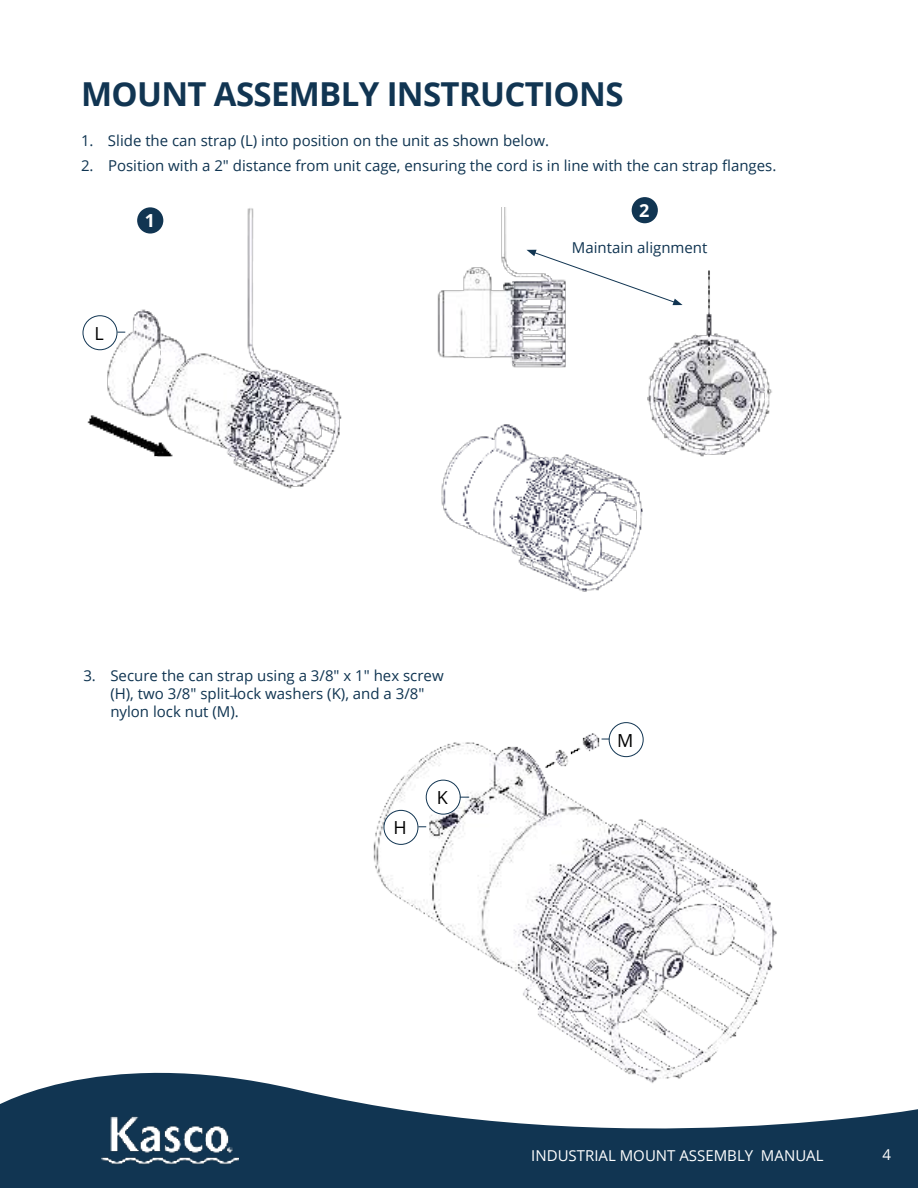
<style>
.page{position:relative;width:918px;height:1188px;background:#fff}
.page>*{position:absolute;margin:0;border:0;box-sizing:border-box;transform-origin:0 0}
.t1{font:700 33px "Open Sans";letter-spacing:-.02em;color:#113552}
.t2{font:18px "Open Sans";color:#000}
.t3{font:700 18px "Open Sans";color:#fff}
.t4{font:15px/18px "Open Sans";color:#0f3451}
.t5{font:15px "Open Sans";color:#fff}
</style>
<div class="page">
<svg style="left:0;top:1072px;width:918px;height:116px;fill:#113552"></svg>
<img style="left:101px;top:1113px;width:137px;height:53px">
<img style="left:345px;top:722px;width:461px;height:380px">
<div style="left:384px;top:810px;width:34px;height:34px;background:#fff;border-radius:50%"></div>
<div style="left:384px;top:810px;width:34px;height:35px;border:1px solid #113552;border-radius:50%"></div>
<div style="left:426px;top:780px;width:34px;height:34px;background:#fff;border-radius:50%"></div>
<div style="left:426px;top:780px;width:35px;height:35px;border:1px solid #113552;border-radius:50%"></div>
<img style="left:437px;top:207px;width:129px;height:161px">
<img style="left:647px;top:270px;width:125px;height:187px">
<img style="left:441px;top:424px;width:202px;height:168px">
<div style="left:632px;top:197px;width:26px;height:26px;background:#113552;border-radius:50%"></div>
<img style="left:82px;top:208px;width:260px;height:281px">
<div style="left:137px;top:207px;width:26px;height:27px;background:#113552;border-radius:50%"></div>
<div style="left:83px;top:316px;width:34px;height:34px;background:#fff;border-radius:50%"></div>
<div style="left:83px;top:315px;width:34px;height:35px;border:1px solid #113552;border-radius:50%"></div>
<div style="left:609px;top:723px;width:34px;height:34px;background:#fff;border-radius:50%"></div>
<div style="left:609px;top:722px;width:35px;height:35px;border:1px solid #113552;border-radius:50%"></div>
<svg style="left:526px;top:250px;width:157px;height:55px"></svg>
<h1 class="t1" style="left:81px;top:82px;width:544px">MOUNT ASSEMBLY INSTRUCTIONS</h1>
<p class="t4" style="left:81px;top:134px;width:470px">1. Slide the can strap (L) into position on the unit as shown below.</p>
<p class="t4" style="left:81px;top:158px;width:697px">2. Position with a 2" distance from unit cage, ensuring the cord is in line with the can strap flanges.</p>
<p class="t2" style="left:94px;top:326px;width:11px">L</p>
<p class="t3" style="left:145px;top:214px;width:12px">1</p>
<p class="t3" style="left:639px;top:204px;width:12px">2</p>
<p class="t4" style="left:572px;top:240px;width:137px">Maintain alignment</p>
<p class="t4" style="left:110px;top:668px;width:335px;text-indent:-27px">3. Secure the can strap using a 3/8" x 1" hex screw (H), two 3/8" split lock washers (K), and a 3/8" nylon lock nut (M).</p>
<p class="t2" style="left:393px;top:821px;width:15px">H</p>
<p class="t2" style="left:437px;top:790px;width:13px">K</p>
<p class="t2" style="left:617px;top:733px;width:18px">M</p>
<p class="t5" style="left:531px;top:1149px;width:294px">INDUSTRIAL MOUNT ASSEMBLY MANUAL</p>
<p class="t5" style="left:882px;top:1149px;width:10px">4</p>
</div>
